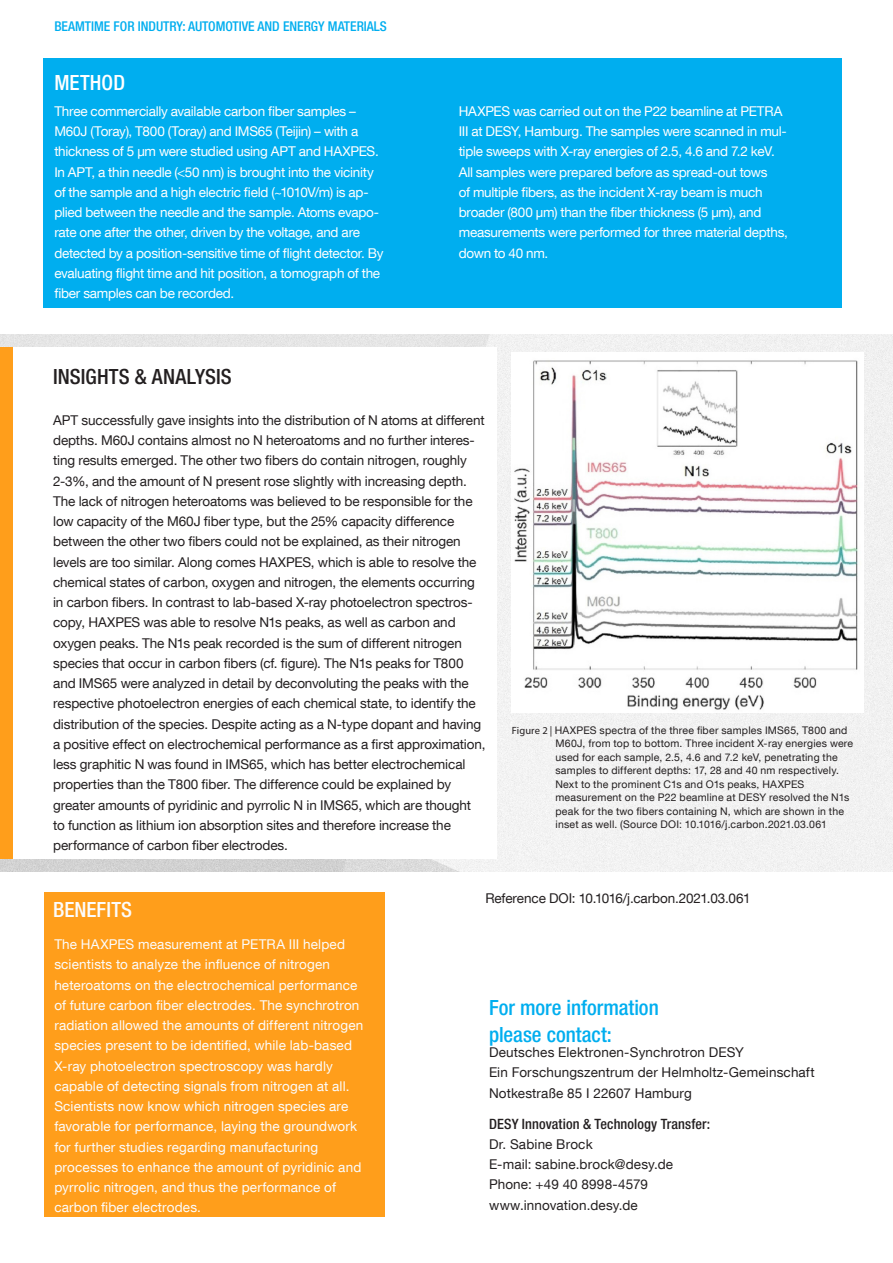
<style>
.page{position:relative;width:893px;height:1263px;background:#fff}
.page>*{position:absolute;margin:0;border:0;box-sizing:border-box;transform-origin:0 0}
.t1{font:21px "Desy Neue Helvetica 67 Cond M";color:#00aeef}
.t2{font:21px "Desy Neue Helvetica 67 Cond M";letter-spacing:.005em;color:#231f20}
.t3{font:21px "Desy Neue Helvetica 67 Cond M";color:#fcfcfc}
.t4{font:21px "Desy Neue Helvetica 67 Cond M";color:#fff}
.t5{font:14.25px "Desy Neue Helvetica 67 Cond M";letter-spacing:.01em;color:#231f20}
.t6{font:13.5px/20.2px "Desy Neue Helvetica 55 Roman";letter-spacing:-.01em;color:#231f20}
.Aufzählung{font:13.5px/20.2px "Desy Neue Helvetica 55 Roman";letter-spacing:-.02em;color:#fff}
.Aufzählung_Weiß{font:13.5px/20.2px "Desy Neue Helvetica 55 Roman";letter-spacing:.01em;color:#fcfcfc}
.t7{font:13.5px "Desy Neue Helvetica 55 Roman";letter-spacing:.01em;color:#231f20}
.t8{font:13.5px "Desy Neue Helvetica 67 Cond M";color:#00aeef}
.Aufzählung-2{font:10.5px "Desy Neue Helvetica 55 Roman";letter-spacing:.02em;color:#231f20}
.s1{font-family:"Myriad Pro"}
</style>
<div class="page">
<div style="left:44px;top:892px;width:340px;height:324px;background:#ff9e1b"></div>
<div style="left:44px;top:58px;width:798px;height:250px;background:#00aeef"></div>
<img style="left:0;top:335px;width:893px;height:536px">
<div style="left:12px;top:347px;width:485px;height:511px;background:#fff"></div>
<div style="left:0;top:347px;width:12px;height:511px;background:#ff9e1b"></div>
<img style="left:512px;top:353px;width:352px;height:359px">
<p class="t8" style="left:54px;top:18px;width:334px">BEAMTIME FOR INDUTRY: AUTOMOTIVE AND ENERGY MATERIALS</p>
<p class="t4" style="left:54px;top:70px;width:72px">METHOD</p>
<p class="Aufzählung" style="left:54px;top:101px;width:331px">Three commercially available carbon fiber samples – M60J (Toray), T800 (Toray) and IMS65 (Teijin) – with a thickness of 5 µm were studied using APT and HAXPES.<br>In APT, a thin needle (&lt;50 nm) is brought into the vicinity of the sample and a high electric field (~1010V/m) is ap&shy;plied between the needle and the sample. Atoms evapo&shy;rate one after the other, driven by the voltage, and are detected by a position-sensitive time of flight detector. By evaluating flight time and hit position, a tomograph of the fiber samples can be recorded.</p>
<p class="Aufzählung" style="left:459px;top:101px;width:331px">HAXPES was carried out on the P22 beamline at PETRA III at DESY, Hamburg. The samples were scanned in mul&shy;tiple sweeps with X-ray energies of 2.5, 4.6 and 7.2 keV.<br>All samples were prepared before as spread-out tows<br>of multiple fibers, as the incident X-ray beam is much broader (800 µm) than the fiber thickness (5 µm), and measurements were performed for three material depths, down to 40 nm.</p>
<p class="t2" style="left:53px;top:364px;width:180px">INSIGHTS &amp; ANALYSIS</p>
<p class="t6" style="left:53px;top:410px;width:434px">APT successfully gave insights into the distribution of N atoms at different depths. M60J contains almost no N heteroatoms and no further interes&shy;ting results emerged. The other two fibers do contain nitrogen, roughly 2-3%, and the amount of N present rose slightly with increasing depth.<br>The lack of nitrogen heteroatoms was believed to be responsible for the low capacity of the M60J fiber type, but the 25% capacity difference between the other two fibers could not be explained, as their nitrogen levels are too similar. Along comes HAXPES, which is able to resolve the chemical states of carbon, oxygen and nitrogen, the elements occurring in carbon fibers. In contrast to lab-based X-ray photoelectron spectros&shy;copy, HAXPES was able to resolve N1s peaks, as well as carbon and oxygen peaks. The N1s peak recorded is the sum of different nitrogen species that occur in carbon fibers (cf. figure). The N1s peaks for T800 and IMS65 were analyzed in detail by deconvoluting the peaks with the respective photoelectron energies of each chemical state, to identify the distribution of the species. Despite acting as a N-type dopant and having a positive effect on electrochemical performance as a first approximation, less graphitic N was found in IMS65, which has better electrochemical properties than the T800 fiber. The difference could be explained by greater amounts of pyridinic and pyrrolic N in IMS65, which are thought to function as lithium ion absorption sites and therefore increase the performance of carbon fiber electrodes.</p>
<p class="Aufzählung-2" style="left:512px;top:723px;width:337px"><span class="s1">Figure 2 |</span> HAXPES spectra of the three fiber samples IMS65, T800 and</p>
<p class="Aufzählung-2" style="left:555px;top:737px;width:299px">M60J, from top to bottom. Three incident X-ray energies were</p>
<p class="Aufzählung-2" style="left:555px;top:750px;width:284px">used for each sample, 2.5, 4.6 and 7.2 keV, penetrating the</p>
<p class="Aufzählung-2" style="left:555px;top:764px;width:285px">samples to different depths: 17, 28 and 40 nm respectively.</p>
<p class="Aufzählung-2" style="left:555px;top:777px;width:250px">Next to the prominent C1s and O1s peaks, HAXPES</p>
<p class="Aufzählung-2" style="left:555px;top:791px;width:295px">measurement on the P22 beamline at DESY resolved the N1s</p>
<p class="Aufzählung-2" style="left:555px;top:804px;width:290px">peak for the two fibers containing N, which are shown in the</p>
<p class="Aufzählung-2" style="left:555px;top:818px;width:273px">inset as well. (Source DOI: 10.1016/j.carbon.2021.03.061</p>
<p class="t3" style="left:53px;top:897px;width:81px">BENEFITS</p>
<p class="Aufzählung_Weiß" style="left:54px;top:934px;width:311px">The HAXPES measurement at PETRA III helped scientists to analyze the influence of nitrogen heteroatoms on the electrochemical performance of future carbon fiber electrodes. The synchrotron radiation allowed the amounts of different nitrogen species present to be identified, while lab-based X-ray photoelectron spectroscopy was hardly capable of detecting signals from nitrogen at all.<br>Scientists now know which nitrogen species are favorable for performance, laying the groundwork for further studies regarding manufacturing processes to enhance the amount of pyridinic and pyrrolic nitrogen, and thus the performance of carbon fiber electrodes.</p>
<p class="t6" style="left:485px;top:888px;width:267px">Reference DOI: 10.1016/j.carbon.2021.03.061</p>
<p class="t1" style="left:489px;top:995px;width:171px">For more information</p>
<p class="t1" style="left:489px;top:1022px;width:124px">please contact:</p>
<p class="t7" style="left:489px;top:1044px;width:256px">Deutsches Elektronen-Synchrotron DESY</p>
<p class="t7" style="left:489px;top:1064px;width:327px">Ein Forschungszentrum der Helmholtz-Gemeinschaft</p>
<p class="t7" style="left:489px;top:1084px;width:204px">Notkestraße 85 I 22607 Hamburg</p>
<p class="t5" style="left:489px;top:1115px;width:223px">DESY Innovation &amp; Technology Transfer:</p>
<p class="t7" style="left:489px;top:1136px;width:105px">Dr. Sabine Brock</p>
<p class="t7" style="left:489px;top:1156px;width:186px">E-mail: sabine.brock@desy.de</p>
<p class="t7" style="left:489px;top:1176px;width:160px">Phone: +49 40 8998-4579</p>
<p class="t7" style="left:489px;top:1196px;width:150px">www.innovation.desy.de</p>
</div>
